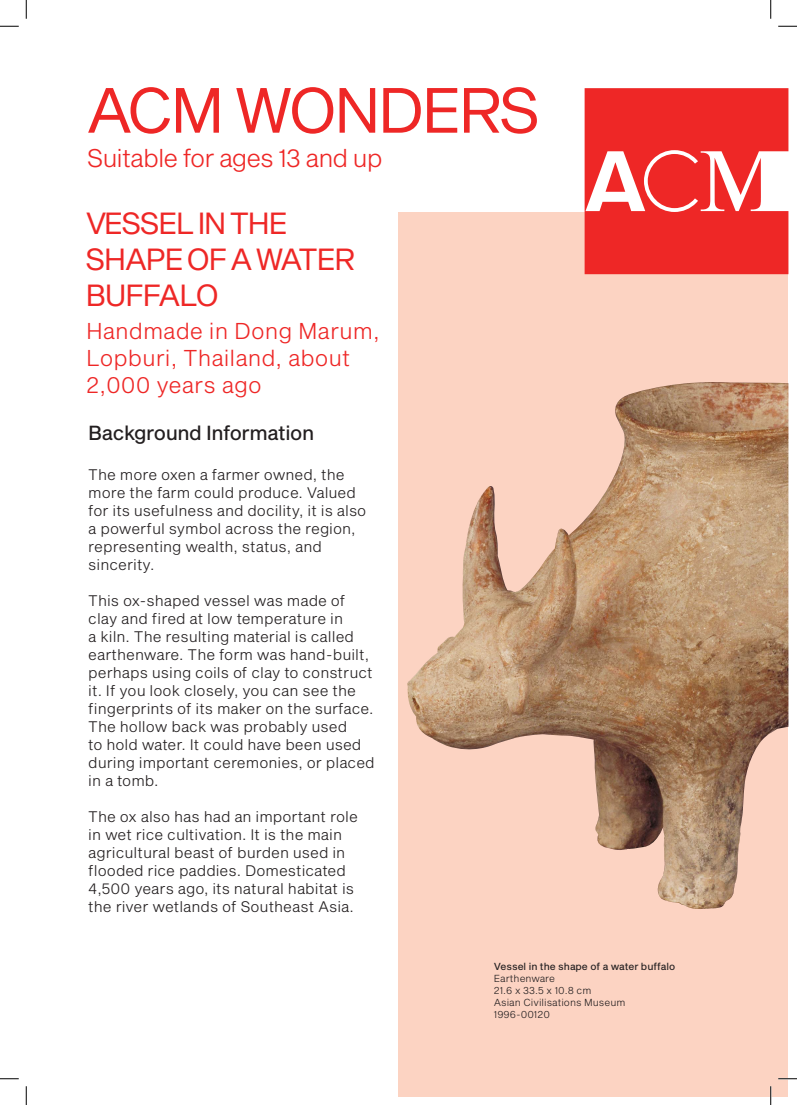
<style>
.page{position:relative;width:797px;height:1105px;background:#fff}
.page>*{position:absolute;margin:0;border:0;box-sizing:border-box;transform-origin:0 0}
.t1{font:62.5px "Sequel Sans Book Body";letter-spacing:-.06em;color:#ee2726}
.t2{font:30px/36px "Sequel Sans Book Body";letter-spacing:-.06em;color:#ee2726}
.t3{font:25px "Sequel Sans Light Body";letter-spacing:-.04em;color:#ee2726}
.t4{font:22.5px/27px "Sequel Sans Light Body";color:#ee2726}
.t5{font:20px "Sequel Sans Roman Body";letter-spacing:-.02em;color:#231f20}
.t6{font:15px/18px "Sequel Sans Light Body";color:#231f20}
.t7{font:10px "Sequel Sans Light Body";color:#231f20}
.t8{font:10px "Sequel Sans Roman Body";color:#231f20}
</style>
<div class="page">
<div style="left:398px;top:212px;width:390px;height:884px;background:#fcd3c2"></div>
<img style="left:407px;top:382px;width:381px;height:527px">
<svg style="left:584px;top:88px;width:204px;height:186px;background:#f04544"></svg>
<svg style="left:0;top:25px;width:19px;height:2px"></svg>
<svg style="left:778px;top:25px;width:19px;height:2px"></svg>
<svg style="left:0;top:1078px;width:19px;height:1px"></svg>
<svg style="left:778px;top:1078px;width:19px;height:1px"></svg>
<svg style="left:25px;top:0;width:2px;height:19px"></svg>
<svg style="left:25px;top:1086px;width:2px;height:19px"></svg>
<svg style="left:770px;top:0;width:1px;height:19px"></svg>
<svg style="left:770px;top:1086px;width:1px;height:19px"></svg>
<p class="t1" style="left:86px;top:66px;width:456px">ACM WONDERS</p>
<p class="t3" style="left:87px;top:140px;width:297px">Suitable for ages 13 and up</p>
<p class="t2" style="left:86px;top:206px;width:271px">VESSEL IN THE<br>SHAPE OF A WATER<br>BUFFALO</p>
<p class="t4" style="left:86px;top:319px;width:295px">Handmade in Dong Marum,<br>Lopburi, Thailand, about<br>2,000 years ago</p>
<p class="t5" style="left:88px;top:418px;width:227px">Background Information</p>
<p class="t6" style="left:88px;top:466px;width:279px">The more oxen a farmer owned, the more the farm could produce. Valued for its usefulness and docility, it is also a powerful symbol across the region, representing wealth, status, and sincerity.</p>
<p class="t6" style="left:88px;top:592px;width:288px">This ox-shaped vessel was made of clay and fired at low temperature in<br>a kiln. The resulting material is called earthenware. The form was hand-built, perhaps using coils of clay to construct it. If you look closely, you can see the fingerprints of its maker on the surface.<br>The hollow back was probably used<br>to hold water. It could have been used during important ceremonies, or placed in a tomb.</p>
<p class="t6" style="left:88px;top:808px;width:271px">The ox also has had an important role in wet rice cultivation. It is the main agricultural beast of burden used in flooded rice paddies. Domesticated 4,500 years ago, its natural habitat is the river wetlands of Southeast Asia.</p>
<p class="t8" style="left:494px;top:959px;width:183px">Vessel in the shape of a water buffalo</p>
<p class="t7" style="left:494px;top:971px;width:63px">Earthenware</p>
<p class="t7" style="left:494px;top:983px;width:99px">21.6 x 33.5 x 10.8 cm</p>
<p class="t7" style="left:494px;top:995px;width:133px">Asian Civilisations Museum</p>
<p class="t7" style="left:494px;top:1007px;width:58px">1996-00120</p>
</div>
